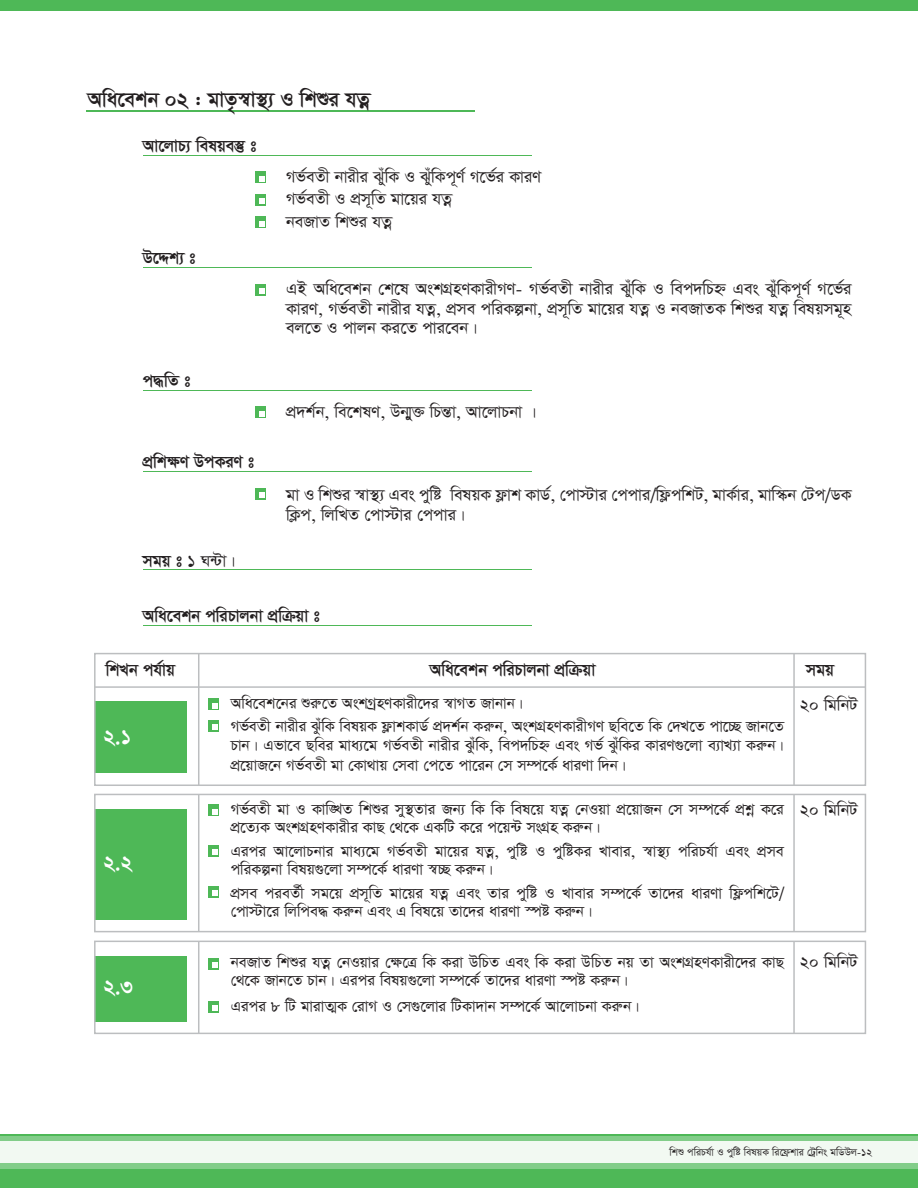
<style>
.page{position:relative;width:918px;height:1188px;background:#fff}
.page>*{position:absolute;margin:0;border:0;box-sizing:border-box;transform-origin:0 0}
.t1{font:24px "Sutonny MJ Bold";color:#231f20}
.t2{font:24px "Sutonny MJ Bold";color:#fff}
.t3{font:19.5px/19.5px "Sutonny MJ";color:#231f20}
.t4{font:19.5px "Sutonny MJ Bold";color:#231f20}
.t5{font:18px/18px "Sutonny MJ";color:#231f20}
.t6{font:12px "Sutonny MJ";color:#231f20}
.s1{font-family:"Sutonny MJ Bold"}
</style>
<div class="page">
<div style="left:0;top:1134px;width:918px;height:54px;background:#4eb857"></div>
<div style="left:0;top:0;width:918px;height:11px;background:#4eb857"></div>
<div style="left:0;top:1137px;width:918px;height:32px;background:#82cd89"></div>
<div style="left:0;top:1141px;width:918px;height:22px;background:#f2f9f2"></div>
<hr style="left:86px;top:110px;width:389px;height:2px;background:#4eb857">
<hr style="left:143px;top:155px;width:389px;height:1px;background:#4eb857">
<svg style="left:255px;top:172px;width:11px;height:11px"></svg>
<svg style="left:259px;top:176px;width:5px;height:5px"></svg>
<div style="left:255px;top:194px;width:11px;height:12px;background:#4eb857"></div>
<svg style="left:259px;top:198px;width:5px;height:6px"></svg>
<div style="left:255px;top:217px;width:11px;height:11px;background:#4eb857"></div>
<svg style="left:259px;top:221px;width:5px;height:6px"></svg>
<hr style="left:143px;top:267px;width:389px;height:1px;background:#4eb857">
<div style="left:255px;top:284px;width:11px;height:11px;background:#4eb857"></div>
<svg style="left:259px;top:288px;width:5px;height:6px"></svg>
<hr style="left:143px;top:390px;width:389px;height:1px;background:#4eb857">
<svg style="left:255px;top:407px;width:11px;height:11px"></svg>
<svg style="left:259px;top:411px;width:5px;height:5px"></svg>
<hr style="left:143px;top:471px;width:389px;height:1px;background:#4eb857">
<div style="left:255px;top:488px;width:11px;height:11px;background:#4eb857"></div>
<svg style="left:259px;top:492px;width:5px;height:6px"></svg>
<hr style="left:143px;top:569px;width:389px;height:1px;background:#4eb857">
<hr style="left:143px;top:625px;width:389px;height:1px;background:#4eb857">
<div style="left:94px;top:701px;width:92px;height:72px;background:#4eb857"></div>
<div style="left:94px;top:653px;width:772px;height:133px;border:2px solid #bcbec0"></div>
<hr style="left:95px;top:686px;width:770px;height:2px;background:#bcbec0">
<hr style="left:198px;top:654px;width:1px;height:131px;background:#bcbec0">
<hr style="left:793px;top:654px;width:2px;height:131px;background:#bcbec0">
<svg style="left:208px;top:699px;width:11px;height:11px"></svg>
<svg style="left:213px;top:703px;width:5px;height:5px"></svg>
<div style="left:208px;top:720px;width:11px;height:12px;background:#4eb857"></div>
<svg style="left:213px;top:724px;width:5px;height:6px"></svg>
<div style="left:94px;top:809px;width:92px;height:110px;background:#4eb857"></div>
<div style="left:94px;top:794px;width:772px;height:138px;border:2px solid #bcbec0"></div>
<hr style="left:198px;top:794px;width:1px;height:138px;background:#bcbec0">
<hr style="left:793px;top:794px;width:2px;height:138px;background:#bcbec0">
<svg style="left:208px;top:804px;width:11px;height:12px"></svg>
<svg style="left:213px;top:809px;width:5px;height:5px"></svg>
<svg style="left:208px;top:845px;width:11px;height:12px"></svg>
<svg style="left:213px;top:850px;width:5px;height:5px"></svg>
<div style="left:208px;top:886px;width:11px;height:12px;background:#4eb857"></div>
<svg style="left:213px;top:890px;width:5px;height:6px"></svg>
<div style="left:94px;top:956px;width:92px;height:65px;background:#4eb857"></div>
<div style="left:94px;top:941px;width:772px;height:93px;border:2px solid #bcbec0"></div>
<hr style="left:198px;top:941px;width:1px;height:92px;background:#bcbec0">
<hr style="left:793px;top:941px;width:2px;height:92px;background:#bcbec0">
<svg style="left:208px;top:958px;width:11px;height:12px"></svg>
<svg style="left:213px;top:963px;width:5px;height:5px"></svg>
<div style="left:208px;top:1001px;width:11px;height:11px;background:#4eb857"></div>
<svg style="left:213px;top:1005px;width:5px;height:6px"></svg>
<h1 class="t1" style="left:88px;top:86px;width:284px">AWA‡EKB 02 : GVZ…¯^V¯’¨ I WKÏI HZŒ</h1>
<p class="t4" style="left:143px;top:135px;width:115px">AV‡JVP¨ WELQE¯‘T</p>
<p class="t4" style="left:143px;top:247px;width:54px">D‡ÏK¨ T</p>
<p class="t4" style="left:143px;top:370px;width:49px">C×WZ T</p>
<p class="t4" style="left:143px;top:451px;width:113px">CÖWK¶Y DCKIY T</p>
<p class="t3" style="left:286px;top:166px;width:257px;line-height:22.5px">MF©EZX BVIXI SUYWK I SUYWKC~Y© M‡F©I KVIY<br>MF©EZX I CÖM~WZ GV‡QI HZŒ<br>BERVZ WKÏI HZŒ</p>
<p class="t3" style="left:286px;top:280px;width:569px;text-align:justify">GB AWA‡EKB †K‡L ASKMÖNYKVIXMY- MF©EZX BVIXI SUYWK I WEC`WPÝ GES SUYWKC~Y© M‡F©I KVIY, MF©EZX BVIXI HZŒ, CÖME CWIKÍBV, CÖM~WZ GV‡QI HZŒ I BERVZK WKÏI HZŒ WELQMG~N EJ‡Z I CVJB KI‡Z CVI‡EB|</p>
<p class="t3" style="left:286px;top:403px;width:252px">CÖ`K©B, WE‡KLY, DB¥Y³ WPŠÍV, AV‡JVPBV |</p>
<p class="t3" style="left:286px;top:486px;width:567px">GV I WKÏI ¯^V¯’¨ GES CYWÓ WELQK D¬VK KVW©, †CV÷VI †CCVI/WD¬CWKU, GVK©VI, GVW¯‹B †UC/WK<br>WK¬C, WJWLZ †CV÷VI †CCVI|</p>
<p class="t3" style="left:143px;top:552px;width:94px"><span class="s1">MGQ T</span> 1 N›UV|</p>
<p class="t4" style="left:143px;top:605px;width:178px">AWA‡EKB CWIPVJBV CÖWΜQV T</p>
<p class="t4" style="left:106px;top:659px;width:71px">WKLB CH©VQ</p>
<p class="t4" style="left:430px;top:659px;width:167px">AWA‡EKB CWIPVJBV CÖWΜQV</p>
<p class="t4" style="left:806px;top:659px;width:29px">MGQ</p>
<p class="t3" style="left:800px;top:696px;width:59px">20 WGWBU</p>
<h1 class="t2" style="left:103px;top:723px;width:30px">2.1</h1>
<p class="t5" style="left:231px;top:693px;width:555px;line-height:22.5px">AWA‡EK‡BI ÏIÆ‡Z ASKMªNYKVIX‡`I ¯^VMZ RVBVB|<br>MF©EZX BVIXI SZUWK WELQK D¬VKKVW© CÖ`K©B KIÆB, ASKMÖNYKVIXMY QWE‡Z WK †`L‡Z CV‡”Q RVB‡Z</p>
<p class="t5" style="left:231px;top:737px;width:555px;line-height:19.5px">PVB| GFV‡E QWEI GVA¨‡G MF©EZX BVIXI SZUWK, WEC`WPÝ GES MF© SZUWKI KVIY¸‡JV E¨VL¨V KIÆB|<br>CÖ‡QVR‡B MF©EZX GV †KV_VQ †MEV †C‡Z CV‡IB †M M¤Ú‡K© AVIYV W`B|</p>
<h1 class="t2" style="left:103px;top:849px;width:30px">2.2</h1>
<h1 class="t2" style="left:103px;top:973px;width:31px">2.3</h1>
<p class="t5" style="left:231px;top:801px;width:555px">MF©EZX GV I KVW•LZ WKÏI MY¯’ZVI RB¨ WK WK WEL‡Q HZŒ †BIQV CÖ‡QVRB †M M¤Ú‡K© CÖKŒ K‡I<br>CÖ‡Z¨K ASKMÖNYKVIXI KVQ †_‡K GKWU K‡I C‡Q›U MSMÖN KIÆB|</p>
<p class="t5" style="left:231px;top:843px;width:555px">GICI AV‡JVPBVI GVA¨‡G MF©EZX GV‡QI HZŒ, CYWÓ I CYWÓKI LVEVI, ¯^V¯’¨ CWIPH©V GES CÖME<br>CWIKÍBV WELQ¸‡JV M¤Ú‡K© AVIYV ¯^”Q KIÆB|</p>
<p class="t5" style="left:231px;top:885px;width:555px">CÖME CIEZ©X MG‡Q CÖM~WZ GV‡QI HZŒ GES ZVI CYWÓ I LVEVI M¤Ú‡K© ZV‡`I AVIYV WD¬CWK‡U/ †CV÷V‡I WJWCE× KIÆB GES G WEL‡Q ZV‡`I AVIYV ¯ÚÓ KIÆB|</p>
<p class="t5" style="left:231px;top:954px;width:555px">BERVZ WKÏI HZŒ †BIQVI †¶‡Î WK KIV DWPZ GES WK KIV DWPZ BQ ZV ASKMÖNYKVIX‡`I KVQ †_‡K RVB‡Z PVB| GICI WELQ¸‡JV M¤Ú‡K© ZV‡`I AVIYV ¯ÚÓ KIÆB|</p>
<p class="t5" style="left:231px;top:998px;width:410px">GICI 8 WU GVIVZ¥K †IVM I †M¸‡JVI WUKV`VB M¤Ú‡K© AV‡JVPBV KIÆB|</p>
<p class="t3" style="left:800px;top:800px;width:59px">20 WGWBU</p>
<p class="t3" style="left:800px;top:953px;width:59px">20 WGWBU</p>
<p class="t6" style="left:670px;top:1146px;width:204px">WKÏ CWIPH©V I CYWÓ WELQK WI‡D«KVI †UªWBS GWWDJ-12</p>
</div>
